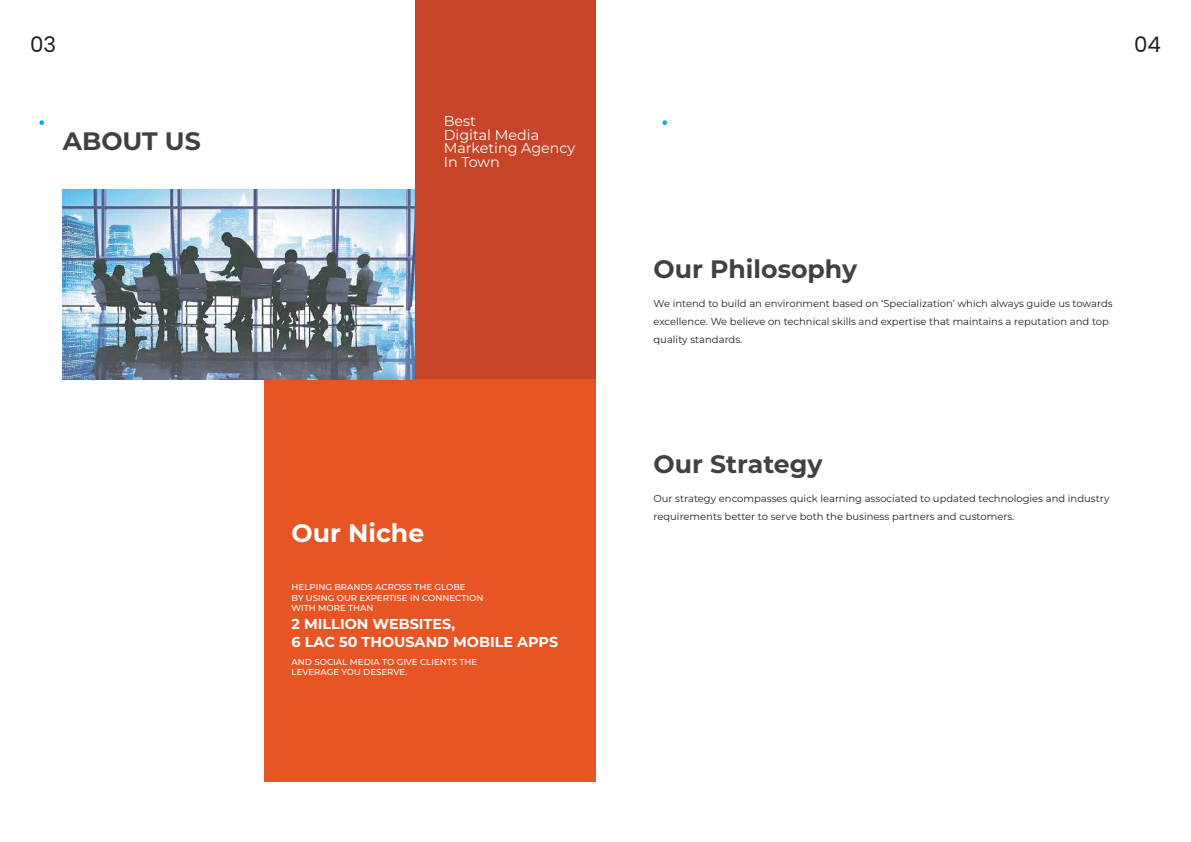
<style>
.page{position:relative;width:1191px;height:842px;background:#fff}
.page>*{position:absolute;margin:0;border:0;box-sizing:border-box;transform-origin:0 0}
.t1{font:700 25.2px "Montserrat";color:#414042}
.t2{font:700 25.2px "Montserrat";color:#fff}
.t3{font:21.4px "Poppins";color:#231f20}
.t4{font:700 14.4px/18px "Montserrat";color:#fff}
.t5{font:14.3px/13.5px "Montserrat";color:#fff}
.t6{font:10px/18px "Montserrat";color:#231f20}
.t7{font:500 8.6px/10.4px "Montserrat";color:#fff}
</style>
<div class="page">
<div style="left:415px;top:0;width:180px;height:379px;background:#c64427"></div>
<div style="left:264px;top:379px;width:331px;height:403px;background:#e85525"></div>
<img style="left:63px;top:190px;width:352px;height:189px">
<svg style="left:39px;top:120px;width:5px;height:5px"></svg>
<svg style="left:662px;top:120px;width:5px;height:5px"></svg>
<h2 class="t3" style="left:30px;top:32px;width:28px">03</h2>
<h2 class="t3" style="left:1134px;top:32px;width:28px">04</h2>
<h1 class="t1" style="left:63px;top:123px;width:140px">ABOUT US</h1>
<h3 class="t5" style="left:444px;top:114px;width:133px">Best<br>Digital Media<br>Marketing Agency<br>In Town</h3>
<h1 class="t2" style="left:292px;top:515px;width:134px">Our Niche</h1>
<p class="t7" style="left:292px;top:582px;width:193px">HELPING BRANDS ACROSS THE GLOBE<br>BY USING OUR EXPERTISE IN CONNECTION<br>WITH MORE THAN</p>
<h3 class="t4" style="left:292px;top:614px;width:268px">2 MILLION WEBSITES,<br>6 LAC 50 THOUSAND MOBILE APPS</h3>
<p class="t7" style="left:292px;top:656px;width:187px">AND SOCIAL MEDIA TO GIVE CLIENTS THE<br>LEVERAGE YOU DESERVE.</p>
<h1 class="t1" style="left:653px;top:251px;width:205px">Our Philosophy</h1>
<p class="t6" style="left:653px;top:294px;width:460px">We intend to build an environment based on ‘Specialization’ which always guide us towards excellence. We believe on technical skills and expertise that maintains a reputation and top quality standards.</p>
<h1 class="t1" style="left:653px;top:446px;width:170px">Our Strategy</h1>
<p class="t6" style="left:653px;top:489px;width:457px">Our strategy encompasses quick learning associated to updated technologies and industry requirements better to serve both the business partners and customers.</p>
</div>
